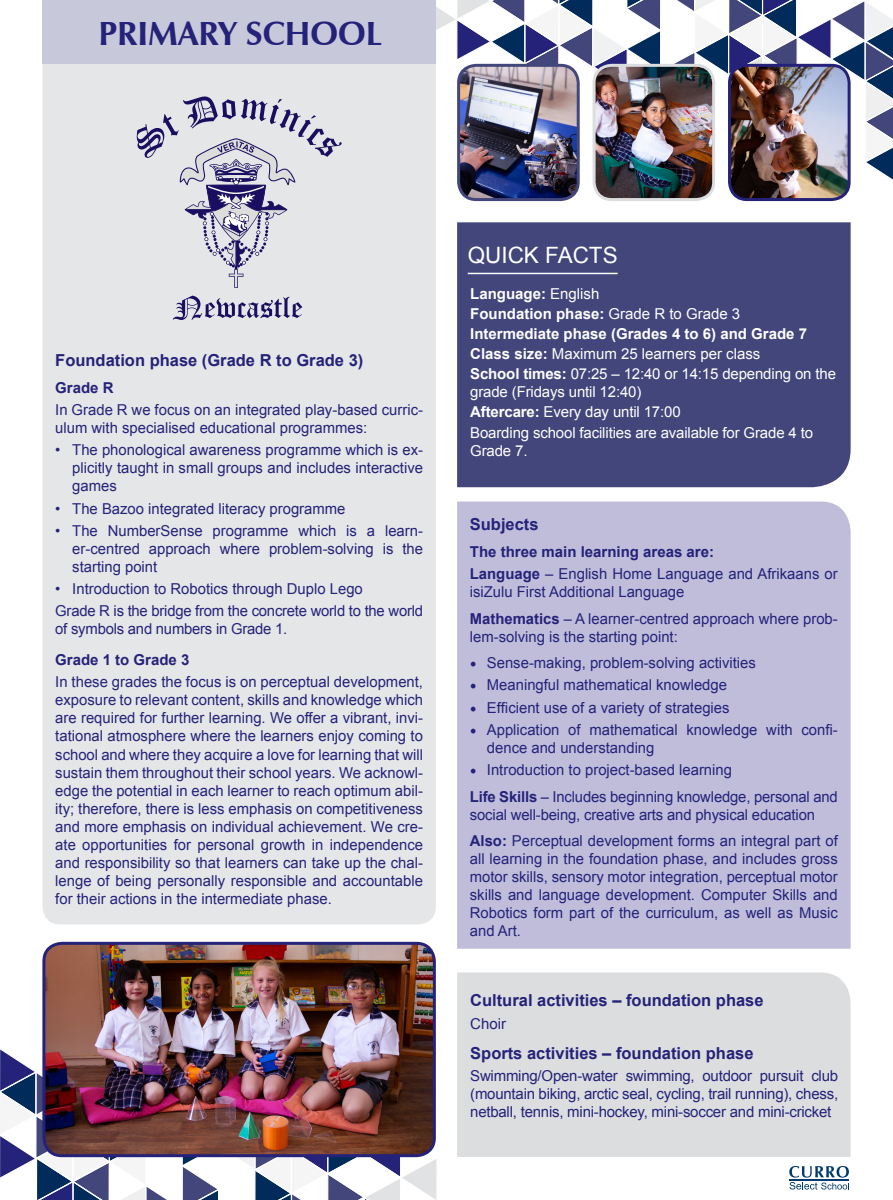
<style>
.page{position:relative;width:893px;height:1200px;background:#fff}
.page>*{position:absolute;margin:0;border:0;box-sizing:border-box;transform-origin:0 0}
.t1{font:700 33.45px "Zapf Humanist 601 BT";color:#252279}
.t2{font:22.5px "Arial";color:#fff}
.t3{font:700 16.5px "Arial";color:#252279}
.t4{font:15px/18px "Arial";color:#252279}
.t5{font:15px/18px "Arial";letter-spacing:-.01em;color:#fff}
.t6{font:700 15px "Arial";color:#fff}
.t7{font:700 15px "Arial";color:#252279}
.s1{font-weight:400}
.s2{font-weight:700}
.s3{font-family:"Minion Pro";font-size:18px}
</style>
<div class="page">
<svg style="left:0;top:1049px;width:437px;height:150px"></svg>
<svg style="left:436px;top:0;width:457px;height:181px"></svg>
<img style="left:459px;top:65px;width:119px;height:134px">
<div style="left:457px;top:64px;width:123px;height:137px;border:3px solid #42467b;border-radius:18px"></div>
<img style="left:594px;top:65px;width:120px;height:134px">
<div style="left:593px;top:64px;width:122px;height:137px;border:3px solid #dcdddf;border-radius:18px"></div>
<img style="left:729px;top:65px;width:120px;height:134px">
<div style="left:728px;top:64px;width:123px;height:137px;border:3px solid #252279;border-radius:18px"></div>
<div style="left:457px;top:501px;width:394px;height:447px;background:#bfbdda"></div>
<div style="left:457px;top:972px;width:394px;height:184px;background:#dcdddf"></div>
<div style="left:43px;top:64px;width:393px;height:860px;background:#e5e6e8"></div>
<div style="left:43px;top:0;width:393px;height:64px;background:#c8c8db"></div>
<div style="left:457px;top:222px;width:394px;height:265px;background:#42467b"></div>
<hr style="left:468px;top:272px;width:150px;height:2px;background:#fff">
<svg style="left:789px;top:1166px;width:60px;height:23px"></svg>
<img style="left:44px;top:945px;width:390px;height:210px">
<div style="left:42px;top:941px;width:394px;height:215px;border:3px solid #252279;border-radius:18px"></div>
<svg style="left:173px;top:295px;width:129px;height:25px;background:#aca9c1"></svg>
<svg style="left:137px;top:96px;width:205px;height:192px;background:#cbcad6"></svg>
<p class="t1" style="left:98px;top:12px;width:285px">PRIMARY SCHOOL</p>
<p class="t3" style="left:55px;top:349px;width:310px">Foundation phase (Grade R to Grade 3)</p>
<p class="t7" style="left:55px;top:377px;width:60px">Grade R</p>
<p class="t4" style="left:55px;top:401px;width:369px">In Grade R we focus on an integrated play-based curric&shy;ulum with specialised educational programmes:</p>
<p class="t4" style="left:72px;top:441px;width:352px;text-align:justify;text-indent:-17px">• The phonological awareness programme which is ex&shy;plicitly taught in small groups and includes interactive games</p>
<p class="t4" style="left:55px;top:499px;width:292px">• The Bazoo integrated literacy programme</p>
<p class="t4" style="left:72px;top:521px;width:352px;text-align:justify;text-indent:-17px">• The NumberSense programme which is a learn&shy;er-centred approach where problem-solving is the starting point</p>
<p class="t4" style="left:55px;top:580px;width:309px">• Introduction to Robotics through Duplo Lego</p>
<p class="t4" style="left:55px;top:602px;width:369px">Grade R is the bridge from the concrete world to the world of symbols and numbers in Grade 1.</p>
<p class="t7" style="left:55px;top:650px;width:136px">Grade 1 to Grade 3</p>
<p class="t4" style="left:55px;top:673px;width:369px;text-align:justify">In these grades the focus is on perceptual development, exposure to relevant content, skills and knowledge which are required for further learning. We offer a vibrant, invi&shy;tational atmosphere where the learners enjoy coming to school and where they acquire a love for learning that will sustain them throughout their school years. We acknowl&shy;edge the potential in each learner to reach optimum abil&shy;ity; therefore, there is less emphasis on competitiveness and more emphasis on individual achievement. We cre&shy;ate opportunities for personal growth in independence and responsibility so that learners can take up the chal&shy;lenge of being personally responsible and accountable for their actions in the intermediate phase.</p>
<p class="t2" style="left:468px;top:240px;width:152px">QUICK FACTS</p>
<p class="t6" style="left:470px;top:283px;width:131px">Language: <span class="s1">English</span></p>
<p class="t6" style="left:470px;top:303px;width:272px">Foundation phase: <span class="s1">Grade R to Grade 3</span></p>
<p class="t6" style="left:470px;top:324px;width:338px">Intermediate phase (Grades 4 to 6) and Grade 7</p>
<p class="t5" style="left:470px;top:345px;width:292px"><span class="s2">Class size:</span> Maximum 25 learners per class</p>
<p class="t5" style="left:470px;top:365px;width:367px"><span class="s2">School times:</span> 07:25 – 12:40 or 14:15 depending on the grade (Fridays until 12:40)</p>
<p class="t5" style="left:470px;top:403px;width:212px"><span class="s2">Aftercare:</span> Every day until 17:00</p>
<p class="t5" style="left:470px;top:423px;width:344px">Boarding school facilities are available for Grade 4 to<br>Grade 7.</p>
<p class="t3" style="left:470px;top:513px;width:70px">Subjects</p>
<p class="t7" style="left:470px;top:541px;width:246px">The three main learning areas are:</p>
<p class="t4" style="left:470px;top:565px;width:369px"><span class="s2">Language</span> – English Home Language and Afrikaans or isiZulu First Additional Language</p>
<p class="t4" style="left:470px;top:609px;width:369px"><span class="s2">Mathematics</span> – A learner-centred approach where prob&shy;lem-solving is the starting point:</p>
<p class="t4" style="left:470px;top:654px;width:288px"><span class="s3">•</span> Sense-making, problem-solving activities</p>
<p class="t4" style="left:470px;top:676px;width:259px"><span class="s3">•</span> Meaningful mathematical knowledge</p>
<p class="t4" style="left:470px;top:698px;width:261px"><span class="s3">•</span> Efficient use of a variety of strategies</p>
<p class="t4" style="left:487px;top:720px;width:352px;text-indent:-17px"><span class="s3">•</span> Application of mathematical knowledge with confi&shy;dence and understanding</p>
<p class="t4" style="left:470px;top:761px;width:264px"><span class="s3">•</span> Introduction to project-based learning</p>
<p class="t4" style="left:470px;top:787px;width:369px"><span class="s2">Life Skills</span> – Includes beginning knowledge, personal and social well-being, creative arts and physical education</p>
<p class="t4" style="left:470px;top:832px;width:369px;text-align:justify"><span class="s2">Also:</span> Perceptual development forms an integral part of all learning in the foundation phase, and includes gross motor skills, sensory motor integration, perceptual motor skills and language development. Computer Skills and Robotics form part of the curriculum, as well as Music and Art.</p>
<p class="t3" style="left:470px;top:989px;width:295px">Cultural activities – foundation phase</p>
<p class="t4" style="left:470px;top:1014px;width:37px">Choir</p>
<p class="t3" style="left:470px;top:1041px;width:285px">Sports activities – foundation phase</p>
<p class="t4" style="left:470px;top:1066px;width:369px;text-align:justify">Swimming/Open-water swimming, outdoor pursuit club (mountain biking, arctic seal, cycling, trail running), chess, netball, tennis, mini-hockey, mini-soccer and mini-cricket</p>
</div>
